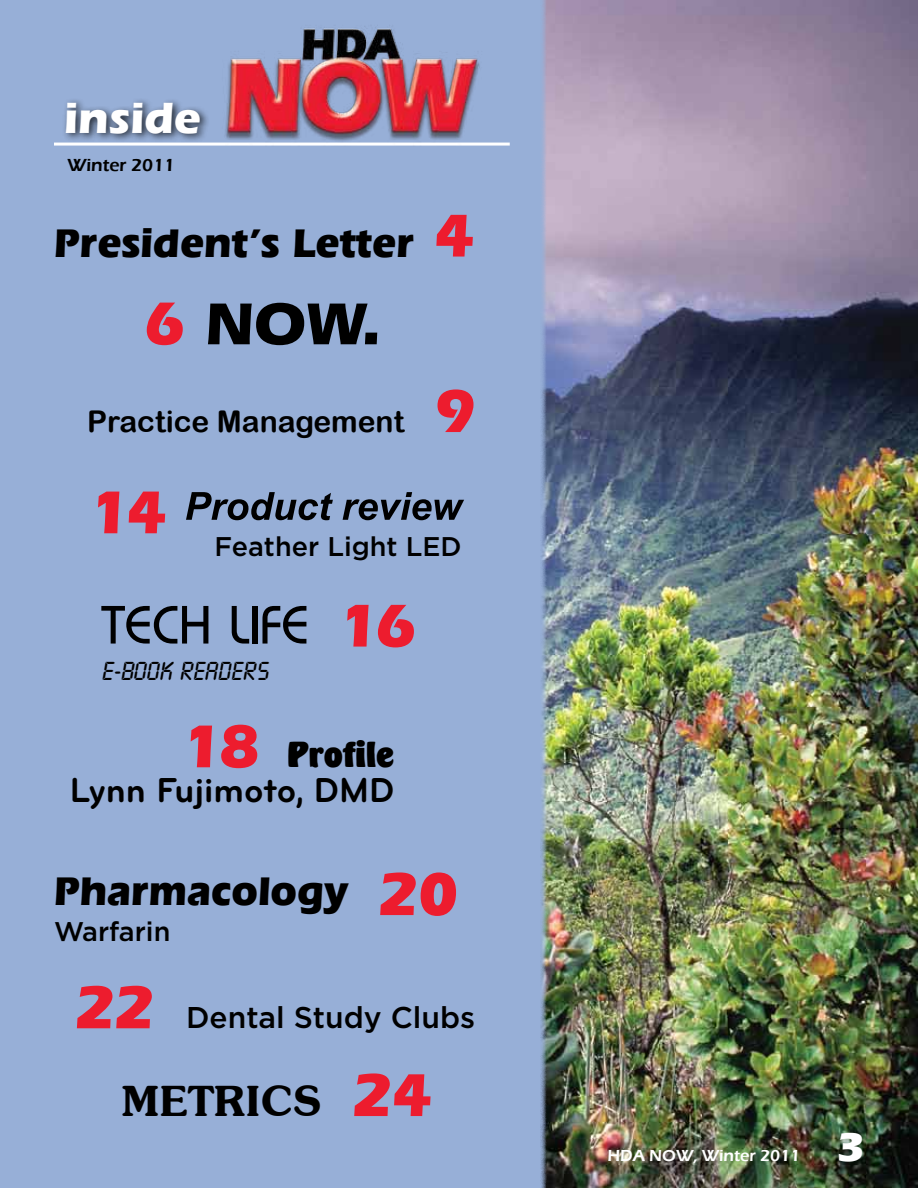
<style>
.page{position:relative;width:918px;height:1188px;background:#fff}
.page>*{position:absolute;margin:0;border:0;box-sizing:border-box;transform-origin:0 0}
.t1{font:700 61.5px "Eras IT Cby BT";color:#000}
.t2{font:italic 700 54px "Utsaah";color:#000}
.t3{font:500 54px "Bordeaux";color:#000}
.t4{font:700 45px "Eras ITC";color:#fff}
.t5{font:700 42px "Eras IT Cby BT";color:#000}
.t6{font:600 42px "Souvenir IT Cby BT";color:#000}
.t7{font:700 42px "Eras IT Cby BT";color:#fff}
.t8{font:700 36px "Bryant Pro";color:#000}
.t9{font:36px "Vagabond";color:#000}
.t10{font:30px "Arial Rounded MT Bold";color:#000}
.t11{font:500 30px "Gotham";color:#000}
.t12{font:500 27px "Gotham";color:#000}
.t13{font:27px "Lcd D";color:#000}
.t14{font:600 18px "Eras ITC";color:#000}
.t15{font:600 16.5px "Eras ITC";color:#fff}
.s1{font-size:63px;color:#ed1c2e}
.s2{font-family:"Eras IT Cby BT";font-weight:700;font-size:63px;color:#ed1c2e}
.s3{font-family:"Eras IT Cby BT";font-style:normal;font-size:63px;color:#ed1c2e}
</style>
<div class="page">
<div style="left:0;top:0;width:572px;height:1188px;background:#97afd7"></div>
<img style="left:540px;top:0;width:378px;height:1188px">
<div style="left:61px;top:98px;width:149px;height:46px;background:#000;opacity:.75"></div>
<hr style="left:54px;top:143px;width:456px;height:3px;background:#fff">
<img style="left:214px;top:26px;width:276px;height:120px">
<p class="t4" style="left:64px;top:92px;width:138px">inside</p>
<p class="t14" style="left:68px;top:155px;width:109px">Winter 2011</p>
<p class="t5" style="left:54px;top:216px;width:422px">President’s Letter <span class="s1">4</span></p>
<h1 class="t1" style="left:145px;top:286px;width:237px"><span class="s1">6</span> NOW.</h1>
<p class="t10" style="left:87px;top:404px;width:390px">Practice Management <span class="s2">9</span></p>
<p class="t2" style="left:91px;top:480px;width:372px"><span class="s3">14</span> Product review</p>
<p class="t12" style="left:215px;top:531px;width:249px">Feather Light LED</p>
<p class="t3" style="left:101px;top:595px;width:316px">TECH LIFE <span class="s2">16</span></p>
<p class="t13" style="left:101px;top:657px;width:169px">E-BOOK READERS</p>
<p class="t9" style="left:184px;top:734px;width:212px"><span class="s2">18</span> Profile</p>
<p class="t8" style="left:70px;top:771px;width:326px">Lynn Fujimoto, DMD</p>
<p class="t5" style="left:54px;top:864px;width:405px">Pharmacology <span class="s1">20</span></p>
<p class="t12" style="left:54px;top:916px;width:118px">Warfarin</p>
<p class="t11" style="left:76px;top:1001px;width:401px"><span class="s2">22</span> Dental Study Clubs</p>
<p class="t6" style="left:122px;top:1075px;width:312px">METRICS <span class="s2">24</span></p>
<p class="t15" style="left:608px;top:1146px;width:194px">HDA NOW, Winter 2011</p>
<p class="t7" style="left:838px;top:1121px;width:28px">3</p>
</div>
